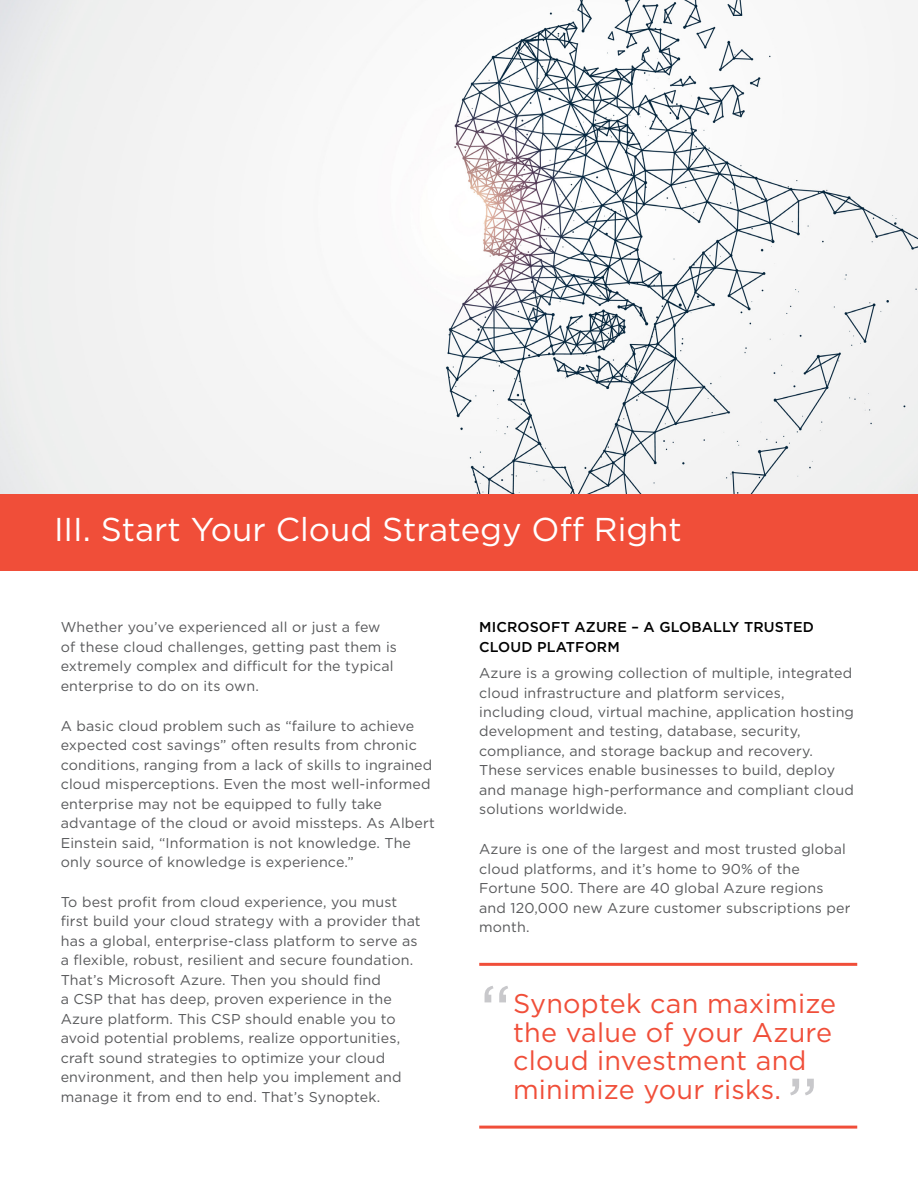
<style>
.page{position:relative;width:918px;height:1188px;background:#fff}
.page>*{position:absolute;margin:0;border:0;box-sizing:border-box;transform-origin:0 0}
.t1{font:73.5px "Gotham";color:#c8c8cb}
.t2{font:33px "Gotham";color:#fff}
.t3{font:27px/28.5px "Gotham";letter-spacing:.01em;color:#f04e39}
.t4{font:14.25px/19.5px "Gotham";letter-spacing:.01em;color:#58595b}
.t5{font:500 14.25px/19.5px "Gotham";letter-spacing:.01em;color:#000}
</style>
<div class="page">
<img style="left:0;top:0;width:918px;height:494px">
<div style="left:0;top:494px;width:918px;height:76px;background:#f04e39"></div>
<hr style="left:479px;top:963px;width:378px;height:3px;background:#f04e39">
<hr style="left:479px;top:1126px;width:378px;height:3px;background:#f04e39">
<h2 class="t2" style="left:54px;top:508px;width:629px">III. Start Your Cloud Strategy Off Right</h2>
<p class="t4" style="left:61px;top:617px;width:338px">Whether you’ve experienced all or just a few of these cloud challenges, getting past them is extremely complex and difficult for the typical enterprise to do on its own.</p>
<p class="t4" style="left:61px;top:716px;width:376px">A basic cloud problem such as “failure to achieve expected cost savings” often results from chronic conditions, ranging from a lack of skills to ingrained cloud misperceptions. Even the most well-informed enterprise may not be equipped to fully take advantage of the cloud or avoid missteps. As Albert Einstein said, “Information is not knowledge. The only source of knowledge is experience.”</p>
<p class="t4" style="left:61px;top:892px;width:361px">To best profit from cloud experience, you must first build your cloud strategy with a provider that has a global, enterprise-class platform to serve as a flexible, robust, resilient and secure foundation.<br>That’s Microsoft Azure. Then you should find<br>a CSP that has deep, proven experience in the Azure platform. This CSP should enable you to avoid potential problems, realize opportunities, craft sound strategies to optimize your cloud environment, and then help you implement and manage it from end to end. That’s Synoptek.</p>
<p class="t5" style="left:479px;top:617px;width:336px">MICROSOFT AZURE – A GLOBALLY TRUSTED<br>CLOUD PLATFORM</p>
<p class="t4" style="left:479px;top:663px;width:376px">Azure is a growing collection of multiple, integrated cloud infrastructure and platform services,<br>including cloud, virtual machine, application hosting development and testing, database, security, compliance, and storage backup and recovery.<br>These services enable businesses to build, deploy and manage high-performance and compliant cloud solutions worldwide.</p>
<p class="t4" style="left:479px;top:839px;width:373px">Azure is one of the largest and most trusted global cloud platforms, and it’s home to 90% of the Fortune 500. There are 40 global Azure regions and 120,000 new Azure customer subscriptions per month.</p>
<h1 class="t1" style="left:479px;top:965px;width:34px">“</h1>
<h3 class="t3" style="left:513px;top:989px;width:325px">Synoptek can maximize the value of your Azure cloud investment and minimize your risks.</h3>
<h1 class="t1" style="left:819px;top:1117px;width:34px;rotate:-180deg">“</h1>
</div>
